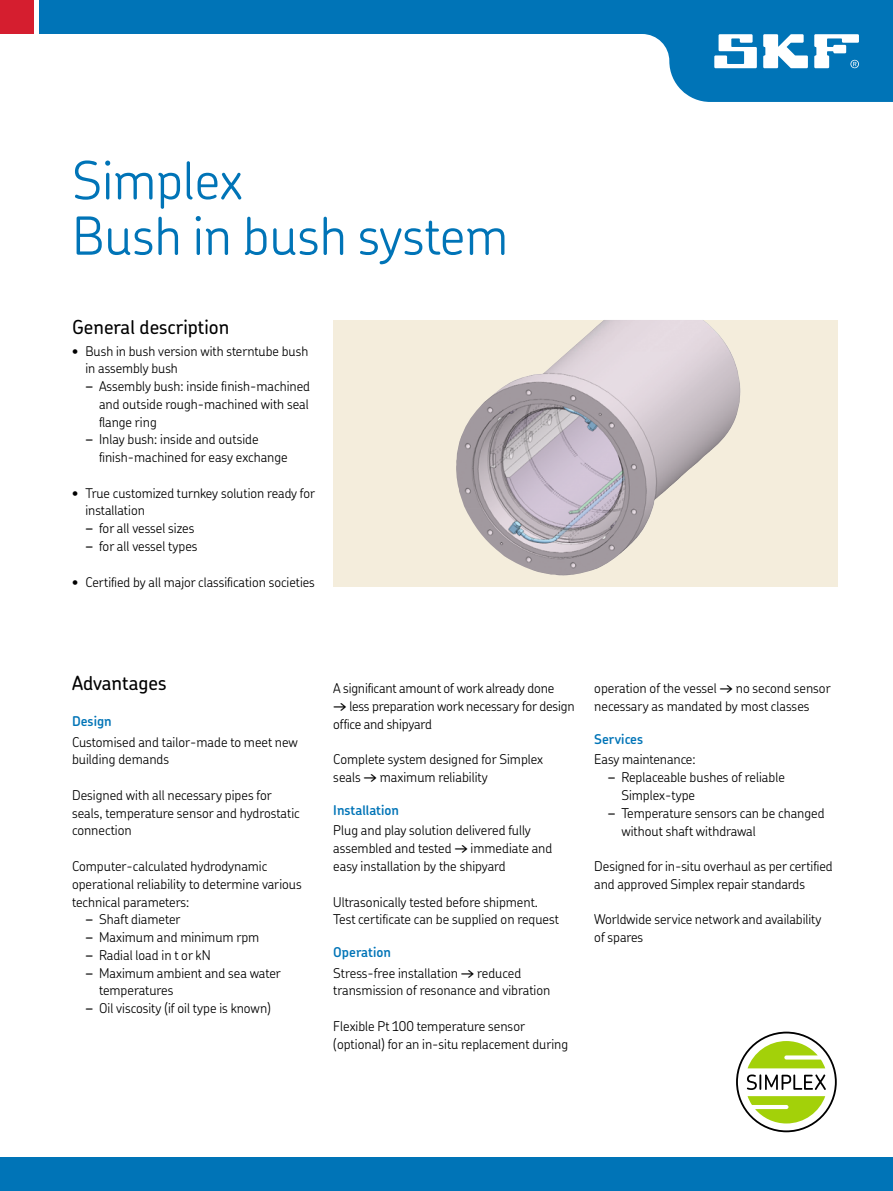
<style>
.page{position:relative;width:893px;height:1191px;background:#fff}
.page>*{position:absolute;margin:0;border:0;box-sizing:border-box;transform-origin:0 0}
.t1{font:300 52.5px/55.5px "SKF Chevin OT";color:#0074b7}
.t2{font:500 19.5px "SKF Chevin OT";color:#000}
.t3{font:500 19.35px "SKF Chevin OT";color:#000}
.t4{font:300 13.5px/17.9px "SKF Chevin OT";color:#000}
.t5{font:600 13.5px "SKF Chevin OT";color:#0074b7}
.t6{font:300 13.35px/17.9px "SKF Chevin OT";color:#000}
.s1{font-weight:500;font-style:italic}
.s2{font-weight:600;color:#0074b7}
</style>
<div class="page">
<svg style="left:736px;top:1032px;width:100px;height:100px"></svg>
<div style="left:333px;top:320px;width:504px;height:267px;background:#f4eddc"></div>
<img style="left:456px;top:320px;width:285px;height:256px">
<div style="left:0;top:1157px;width:892px;height:34px;background:#0074b7"></div>
<svg style="left:39px;top:0;width:853px;height:102px"></svg>
<svg style="left:714px;top:34px;width:42px;height:34px"></svg>
<svg style="left:763px;top:34px;width:44px;height:34px"></svg>
<svg style="left:814px;top:34px;width:44px;height:34px"></svg>
<div style="left:0;top:0;width:34px;height:34px;background:#d51e2f"></div>
<h1 class="t1" style="left:72px;top:145px;width:437px">Simplex<br>Bush in bush system</h1>
<h3 class="t3" style="left:72px;top:309px;width:159px">General description</h3>
<p class="t6" style="left:85px;top:340px;width:224px;text-indent:-13px">• Bush in bush version with sterntube bush in assembly bush</p>
<p class="t4" style="left:99px;top:375px;width:212px;text-align:justify;text-indent:-14px"><span class="s1">–</span> Assembly bush: inside finish-machined and outside rough-machined with seal flange ring</p>
<p class="t4" style="left:99px;top:429px;width:190px;text-indent:-14px"><span class="s1">–</span> Inlay bush: inside and outside finish-machined for easy exchange</p>
<p class="t6" style="left:85px;top:482px;width:231px;text-indent:-13px">• True customized turnkey solution ready for installation</p>
<p class="t4" style="left:86px;top:518px;width:110px"><span class="s1">–</span> for all vessel sizes</p>
<p class="t4" style="left:86px;top:535px;width:114px"><span class="s1">–</span> for all vessel types</p>
<p class="t6" style="left:72px;top:571px;width:244px">• Certified by all major classification societies</p>
<h2 class="t2" style="left:72px;top:665px;width:96px">Advantages</h2>
<p class="t5" style="left:72px;top:708px;width:41px">Design</p>
<p class="t4" style="left:72px;top:731px;width:227px">Customised and tailor-made to meet new building demands</p>
<p class="t4" style="left:72px;top:784px;width:229px">Designed with all necessary pipes for seals, temperature sensor and hydrostatic connection</p>
<p class="t4" style="left:72px;top:855px;width:231px">Computer-calculated hydrodynamic operational reliability to determine various technical parameters:</p>
<p class="t4" style="left:86px;top:909px;width:96px"><span class="s1">–</span> Shaft diameter</p>
<p class="t4" style="left:86px;top:926px;width:175px"><span class="s1">–</span> Maximum and minimum rpm</p>
<p class="t4" style="left:86px;top:944px;width:127px"><span class="s1">–</span> Radial load in t or kN</p>
<p class="t4" style="left:99px;top:962px;width:183px;text-indent:-14px"><span class="s1">–</span> Maximum ambient and sea water temperatures</p>
<p class="t4" style="left:86px;top:998px;width:187px"><span class="s1">–</span> Oil viscosity (if oil type is known)</p>
<p class="t4" style="left:333px;top:678px;width:222px">A significant amount of work already done</p>
<p class="t4" style="left:333px;top:695px;width:243px">→ less preparation work necessary for design office and shipyard</p>
<p class="t4" style="left:333px;top:749px;width:211px">Complete system designed for Simplex seals → maximum reliability</p>
<p class="t5" style="left:333px;top:797px;width:67px">Installation</p>
<p class="t4" style="left:333px;top:820px;width:220px">Plug and play solution delivered fully assembled and tested → immediate and easy installation by the shipyard</p>
<p class="t4" style="left:333px;top:891px;width:227px">Ultrasonically tested before shipment.<br>Test certificate can be supplied on request</p>
<p class="t4" style="left:333px;top:940px;width:189px;line-height:20.9px"><span class="s2">Operation<br></span>Stress-free installation → reduced</p>
<p class="t4" style="left:333px;top:980px;width:218px">transmission of resonance and vibration</p>
<p class="t4" style="left:333px;top:1015px;width:236px">Flexible Pt 100 temperature sensor (optional) for an in-situ replacement during</p>
<p class="t4" style="left:594px;top:678px;width:238px">operation of the vessel → no second sensor necessary as mandated by most classes</p>
<p class="t5" style="left:594px;top:726px;width:50px">Services</p>
<p class="t4" style="left:594px;top:749px;width:103px">Easy maintenance:</p>
<p class="t4" style="left:621px;top:767px;width:165px;text-indent:-14px"><span class="s1">–</span> Replaceable bushes of reliable<br>Simplex-type</p>
<p class="t4" style="left:621px;top:802px;width:205px;text-indent:-14px"><span class="s1">–</span> Temperature sensors can be changed without shaft withdrawal</p>
<p class="t4" style="left:594px;top:855px;width:240px">Designed for in-situ overhaul as per certified and approved Simplex repair standards</p>
<p class="t4" style="left:594px;top:909px;width:228px">Worldwide service network and availability of spares</p>
</div>
